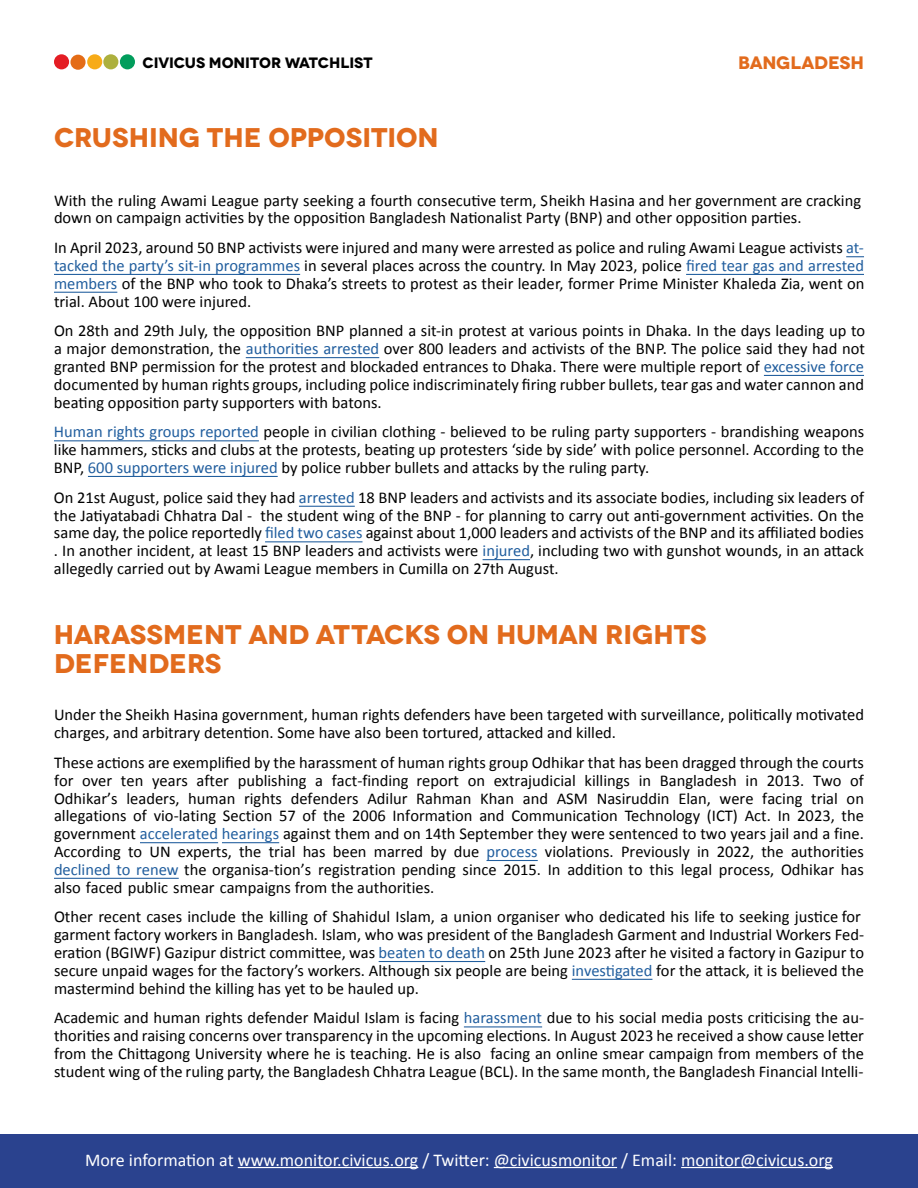
<style>
.page{position:relative;width:918px;height:1188px;background:#fff}
.page>*{position:absolute;margin:0;border:0;box-sizing:border-box;transform-origin:0 0}
.t1{font:700 27px/29.1px "Novecentowide";color:#e26b1d}
.t2{font:18px "Calibri";color:#fff}
.t3{font:700 18px "Novecentowide";letter-spacing:-.01em;color:#e26b1d}
.t4{font:16.5px/17.9px "Calibri";color:#000;text-align:justify}
.t5{font:700 15px "Novecentowide";letter-spacing:-.01em;color:#000}
.s1{color:#215e9e}
</style>
<div class="page">
<div style="left:0;top:1134px;width:918px;height:54px;background:#2a428e"></div>
<hr style="left:238px;top:1167px;width:180px;height:1px;background:#fff">
<hr style="left:494px;top:1167px;width:123px;height:1px;background:#fff">
<hr style="left:681px;top:1167px;width:152px;height:1px;background:#fff">
<div style="left:54px;top:54px;width:15px;height:15px;background:#e41d24;border-radius:50%"></div>
<div style="left:70px;top:55px;width:16px;height:15px;background:#e46c16;border-radius:50%"></div>
<div style="left:87px;top:54px;width:15px;height:15px;background:#f7ab17;border-radius:50%"></div>
<div style="left:103px;top:54px;width:15px;height:15px;background:#adb03d;border-radius:50%"></div>
<div style="left:120px;top:54px;width:15px;height:15px;background:#019d5c;border-radius:50%"></div>
<hr style="left:464px;top:1026px;width:78px;height:1px;background:#215e9e">
<hr style="left:572px;top:979px;width:80px;height:1px;background:#215e9e">
<hr style="left:379px;top:961px;width:106px;height:1px;background:#215e9e">
<hr style="left:54px;top:878px;width:125px;height:1px;background:#215e9e">
<hr style="left:487px;top:860px;width:51px;height:1px;background:#215e9e">
<hr style="left:222px;top:842px;width:57px;height:1px;background:#215e9e">
<hr style="left:140px;top:842px;width:78px;height:1px;background:#215e9e">
<hr style="left:483px;top:559px;width:47px;height:1px;background:#215e9e">
<hr style="left:265px;top:541px;width:98px;height:1px;background:#215e9e">
<hr style="left:299px;top:506px;width:56px;height:1px;background:#215e9e">
<hr style="left:88px;top:476px;width:190px;height:1px;background:#215e9e">
<hr style="left:54px;top:440px;width:205px;height:1px;background:#215e9e">
<hr style="left:764px;top:375px;width:100px;height:1px;background:#215e9e">
<hr style="left:246px;top:357px;width:133px;height:1px;background:#215e9e">
<hr style="left:54px;top:292px;width:63px;height:1px;background:#215e9e">
<hr style="left:686px;top:274px;width:178px;height:1px;background:#215e9e">
<hr style="left:54px;top:274px;width:246px;height:1px;background:#215e9e">
<svg style="left:846px;top:256px;width:18px;height:1px"></svg>
<p class="t5" style="left:143px;top:54px;width:232px">CIVICUS MONITOR WATCHLIST</p>
<p class="t3" style="left:738px;top:52px;width:127px">BANGLADESH</p>
<h1 class="t1" style="left:54px;top:123px;width:386px">CRUSHING THE OPPOSITION</h1>
<p class="t4" style="left:54px;top:191px;width:809px">With the ruling Awami League party seeking a fourth consecutive term, Sheikh Hasina and her government are cracking down on campaign activities by the opposition Bangladesh Nationalist Party (BNP) and other opposition parties.</p>
<p class="t4" style="left:54px;top:239px;width:812px">In April 2023, around 50 BNP activists were injured and many were arrested as police and ruling Awami League activists <span class="s1">at&shy;tacked the party’s sit-in programmes</span> in several places across the country. In May 2023, police <span class="s1">fired tear gas and arrested members</span> of the BNP who took to Dhaka’s streets to protest as their leader, former Prime Minister Khaleda Zia, went on trial. About 100 were injured.</p>
<p class="t4" style="left:54px;top:322px;width:813px">On 28th and 29th July, the opposition BNP planned a sit-in protest at various points in Dhaka. In the days leading up to a major demonstration, the <span class="s1">authorities arrested</span> over 800 leaders and activists of the BNP. The police said they had not granted BNP permission for the protest and blockaded entrances to Dhaka. There were multiple report of <span class="s1">excessive force </span>documented by human rights groups, including police indiscriminately firing rubber bullets, tear gas and water cannon and beating opposition party supporters with batons.</p>
<p class="t4" style="left:54px;top:423px;width:812px"><span class="s1">Human rights groups reported</span> people in civilian clothing - believed to be ruling party supporters - brandishing weapons like hammers, sticks and clubs at the protests, beating up protesters ‘side by side’ with police personnel. According to the BNP, <span class="s1">600 supporters were injured</span> by police rubber bullets and attacks by the ruling party.</p>
<p class="t4" style="left:54px;top:488px;width:812px">On 21st August, police said they had <span class="s1">arrested</span> 18 BNP leaders and activists and its associate bodies, including six leaders of the Jatiyatabadi Chhatra Dal - the student wing of the BNP - for planning to carry out anti-government activities. On the same day, the police reportedly <span class="s1">filed two cases</span> against about 1,000 leaders and activists of the BNP and its affiliated bodies . In another incident, at least 15 BNP leaders and activists were <span class="s1">injured</span>, including two with gunshot wounds, in an attack allegedly carried out by Awami League members in Cumilla on 27th August.</p>
<h1 class="t1" style="left:54px;top:621px;width:654px">HARASSMENT AND ATTACKS ON HUMAN RIGHTS<br>DEFENDERS</h1>
<p class="t4" style="left:54px;top:706px;width:812px">Under the Sheikh Hasina government, human rights defenders have been targeted with surveillance, politically motivated charges, and arbitrary detention. Some have also been tortured, attacked and killed.</p>
<p class="t4" style="left:54px;top:754px;width:812px">These actions are exemplified by the harassment of human rights group Odhikar that has been dragged through the courts for over ten years after publishing a fact-finding report on extrajudicial killings in Bangladesh in 2013. Two of Odhikar’s leaders, human rights defenders Adilur Rahman Khan and ASM Nasiruddin Elan, were facing trial on allegations of vio-lating Section 57 of the 2006 Information and Communication Technology (ICT) Act. In 2023, the government <span class="s1">accelerated hearings</span> against them and on 14th September they were sentenced to two years jail and a fine.<br>According to UN experts, the trial has been marred by due <span class="s1">process</span> violations. Previously in 2022, the authorities <span class="s1">declined to renew</span> the organisa-tion’s registration pending since 2015. In addition to this legal process, Odhikar has also faced public smear campaigns from the authorities.</p>
<p class="t4" style="left:54px;top:908px;width:812px;text-align:left">Other recent cases include the killing of Shahidul Islam, a union organiser who dedicated his life to seeking justice for garment factory workers in Bangladesh. Islam, who was president of the Bangladesh Garment and Industrial Workers Fed&shy;eration (BGIWF) Gazipur district committee, was <span class="s1">beaten to death</span> on 25th June 2023 after he visited a factory in Gazipur to secure unpaid wages for the factory’s workers. Although six people are being <span class="s1">investigated</span> for the attack, it is believed the mastermind behind the killing has yet to be hauled up.</p>
<p class="t4" style="left:54px;top:1009px;width:812px">Academic and human rights defender Maidul Islam is facing <span class="s1">harassment</span> due to his social media posts criticising the au&shy;thorities and raising concerns over transparency in the upcoming elections. In August 2023 he received a show cause letter from the Chittagong University where he is teaching. He is also facing an online smear campaign from members of the student wing of the ruling party, the Bangladesh Chhatra League (BCL). In the same month, the Bangladesh Financial Intelli-</p>
<p class="t2" style="left:85px;top:1148px;width:749px">More information at www.monitor.civicus.org / Twitter: @civicusmonitor / Email: monitor@civicus.org</p>
</div>
